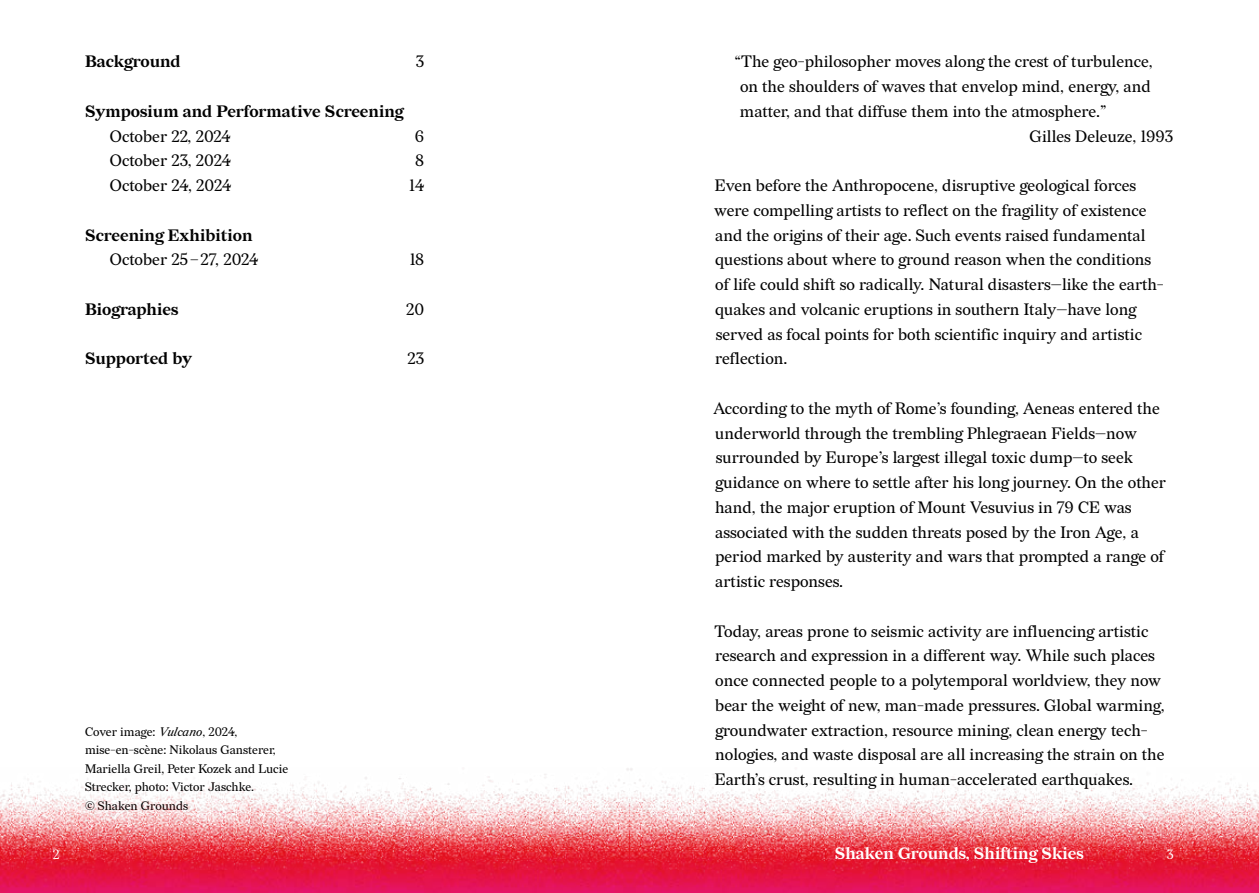
<style>
.page{position:relative;width:1259px;height:893px;background:#fff}
.page>*{position:absolute;margin:0;border:0;box-sizing:border-box;transform-origin:0 0}
.Running_EN{font:16.5px/24.8px "Redaction";color:#000}
.quote{font:16.5px "Redaction";color:#000}
.t1{font:700 16.5px "Redaction";color:#000}
.t2{font:700 16.5px "Redaction";color:#fff}
.t3{font:13.5px "Redaction";color:#fff}
.t4{font:12.3px/18.6px "Redaction";color:#000}
.s1{font-style:italic}
</style>
<div class="page">
<img style="left:0;top:768px;width:1259px;height:125px">
<p class="t1" style="left:85px;top:51px;width:97px">Background</p>
<p class="Running_EN" style="left:416px;top:49px;width:10px">3</p>
<p class="t1" style="left:85px;top:101px;width:320px">Symposium and Performative Screening</p>
<p class="Running_EN" style="left:110px;top:123px;width:123px">October 22, 2024</p>
<p class="Running_EN" style="left:415px;top:123px;width:11px">6</p>
<p class="Running_EN" style="left:110px;top:148px;width:123px">October 23, 2024</p>
<p class="Running_EN" style="left:415px;top:148px;width:10px">8</p>
<p class="Running_EN" style="left:110px;top:173px;width:123px">October 24, 2024</p>
<p class="Running_EN" style="left:409px;top:173px;width:17px">14</p>
<p class="t1" style="left:85px;top:225px;width:169px">Screening Exhibition</p>
<p class="Running_EN" style="left:110px;top:247px;width:150px">October 25–27, 2024</p>
<p class="Running_EN" style="left:410px;top:247px;width:16px">18</p>
<p class="t1" style="left:85px;top:299px;width:95px">Biographies</p>
<p class="Running_EN" style="left:406px;top:297px;width:20px">20</p>
<p class="t1" style="left:85px;top:348px;width:109px">Supported by</p>
<p class="Running_EN" style="left:407px;top:346px;width:18px">23</p>
<p class="t4" style="left:85px;top:722px;width:205px">Cover image: <span class="s1">Vulcano</span>, 2024, mise-en-scène: Nikolaus Gansterer,<br>Mariella Greil, Peter Kozek and Lucie<br>Strecker, photo: Victor Jaschke.<br>© Shaken Grounds</p>
<p class="quote" style="left:734px;top:52px;width:420px">“The geo-philosopher moves along the crest of turbulence,</p>
<p class="quote" style="left:740px;top:76px;width:412px">on the shoulders of waves that envelop mind, energy, and</p>
<p class="quote" style="left:740px;top:101px;width:368px">matter, and that diffuse them into the atmosphere.”</p>
<p class="quote" style="left:1029px;top:126px;width:145px">Gilles Deleuze, 1993</p>
<p class="Running_EN" style="left:714px;top:173px;width:451px">Even before the Anthropocene, disruptive geological forces were compelling artists to reflect on the fragility of existence and the origins of their age. Such events raised fundamental questions about where to ground reason when the conditions of life could shift so radically. Natural disasters—like the earth&shy;quakes and volcanic eruptions in southern Italy—have long served as focal points for both scientific inquiry and artistic reflection.</p>
<p class="Running_EN" style="left:713px;top:396px;width:454px">According to the myth of Rome’s founding, Aeneas entered the underworld through the trembling Phlegraean Fields—now surrounded by Europe’s largest illegal toxic dump—to seek guidance on where to settle after his long journey. On the other hand, the major eruption of Mount Vesuvius in 79 CE was associated with the sudden threats posed by the Iron Age, a period marked by austerity and wars that prompted a range of artistic responses.</p>
<p class="Running_EN" style="left:714px;top:618px;width:452px">Today, areas prone to seismic activity are influencing artistic research and expression in a different way. While such places once connected people to a polytemporal worldview, they now bear the weight of new, man-made pressures. Global warming, groundwater extraction, resource mining, clean energy tech&shy;nologies, and waste disposal are all increasing the strain on the Earth’s crust, resulting in human-accelerated earthquakes.</p>
<p class="t3" style="left:53px;top:846px;width:8px">2</p>
<p class="t2" style="left:834px;top:843px;width:251px">Shaken Grounds, Shifting Skies</p>
<p class="t3" style="left:1167px;top:846px;width:9px">3</p>
</div>
